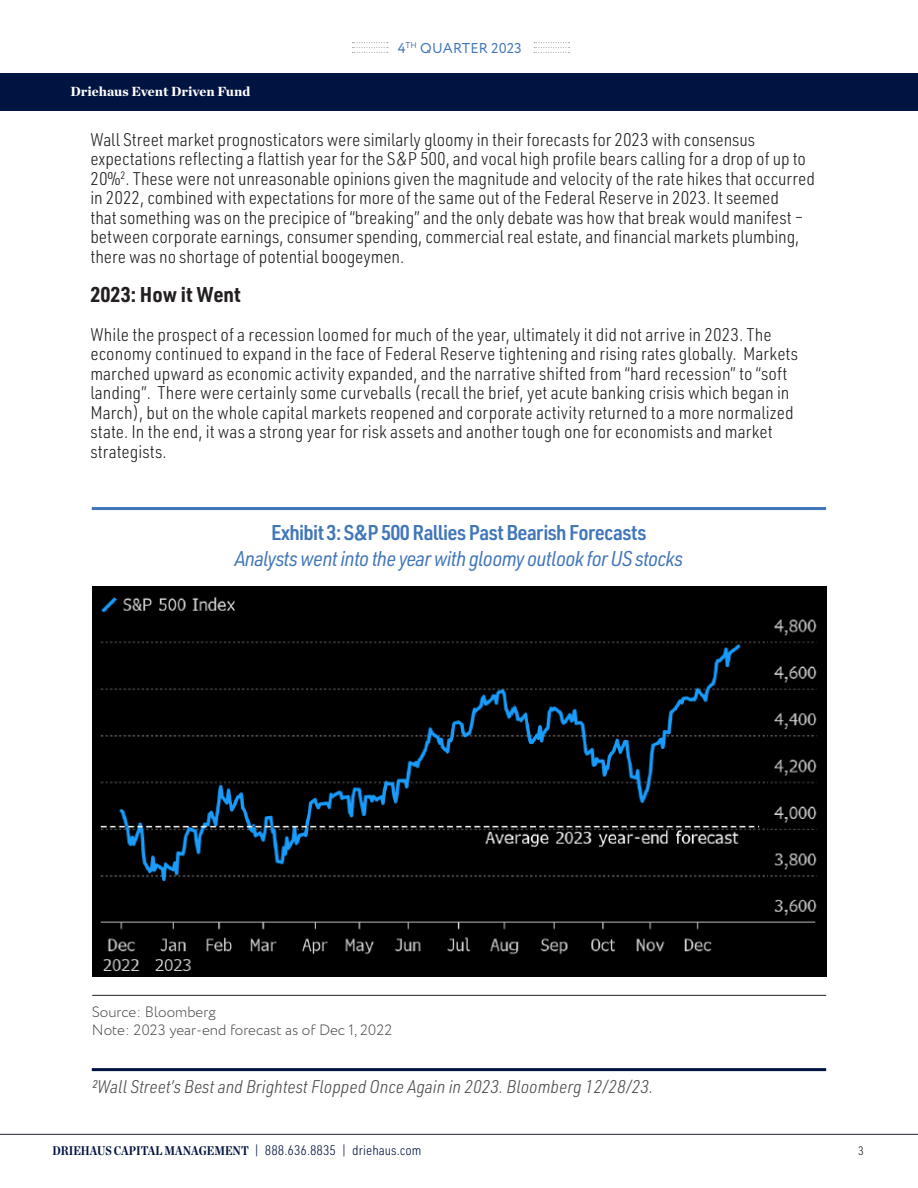
<style>
.page{position:relative;width:918px;height:1188px;background:#fff}
.page>*{position:absolute;margin:0;border:0;box-sizing:border-box;transform-origin:0 0}
.t1{font:italic 21px "URWDIN Semi Cond";letter-spacing:-.03em;color:#4176b9}
.t2{font:600 21px "URWDIN Semi Cond";letter-spacing:-.03em;color:#4176b9}
.t3{font:700 21px "URWDIN Semi Cond";color:#231f20}
.t4{font:300 18px/19.5px "URWDIN Semi Cond";color:#231f20}
.t5{font:italic 300 18px "URWDIN Semi Cond";color:#4b4c4d}
.t6{font:300 15px "Circe";color:#4b4c4d}
.t7{font:14.25px "Circe";letter-spacing:.01em;color:#4176b9}
.t8{font:300 13.5px "URWDIN Semi Cond";color:#001340}
.t9{font:900 13.5px "Chronicle Deck";color:#fff}
.t10{font:300 12px "URWDIN Semi Cond";color:#231f20}
.s1{font-family:"Chronicle Deck Cond";font-weight:700;font-size:12.75px}
</style>
<div class="page">
<svg style="left:352px;top:42px;width:36px;height:11px"></svg>
<svg style="left:534px;top:42px;width:36px;height:11px"></svg>
<div style="left:0;top:73px;width:918px;height:38px;background:#001441"></div>
<hr style="left:0;top:1134px;width:918px;height:1px;background:#1f2043">
<hr style="left:92px;top:507px;width:734px;height:3px;background:#4176b9">
<hr style="left:92px;top:995px;width:734px;height:1px;background:#231f20">
<img style="left:92px;top:587px;width:734px;height:389px">
<hr style="left:92px;top:1068px;width:734px;height:3px;background:#001441">
<p class="t7" style="left:398px;top:39px;width:126px">4<sup>TH</sup> QUARTER 2023</p>
<p class="t9" style="left:71px;top:80px;width:181px">Driehaus Event Driven Fund</p>
<p class="t4" style="left:90px;top:129px;width:726px">Wall Street market prognosticators were similarly gloomy in their forecasts for 2023 with consensus expectations reflecting a flattish year for the S&amp;P 500, and vocal high profile bears calling for a drop of up to 20%<sup>2</sup>. These were not unreasonable opinions given the magnitude and velocity of the rate hikes that occurred in 2022, combined with expectations for more of the same out of the Federal Reserve in 2023. It seemed<br>that something was on the precipice of “breaking” and the only debate was how that break would manifest – between corporate earnings, consumer spending, commercial real estate, and financial markets plumbing, there was no shortage of potential boogeymen.</p>
<p class="t3" style="left:90px;top:280px;width:152px">2023: How it Went</p>
<p class="t4" style="left:90px;top:324px;width:709px">While the prospect of a recession loomed for much of the year, ultimately it did not arrive in 2023. The economy continued to expand in the face of Federal Reserve tightening and rising rates globally. Markets marched upward as economic activity expanded, and the narrative shifted from “hard recession” to “soft landing”. There were certainly some curveballs (recall the brief, yet acute banking crisis which began in March), but on the whole capital markets reopened and corporate activity returned to a more normalized state. In the end, it was a strong year for risk assets and another tough one for economists and market strategists.</p>
<p class="t2" style="left:271px;top:519px;width:377px">Exhibit 3: S&amp;P 500 Rallies Past Bearish Forecasts</p>
<p class="t1" style="left:235px;top:544px;width:450px">Analysts went into the year with gloomy outlook for US stocks</p>
<p class="t6" style="left:92px;top:1002px;width:125px">Source: Bloomberg</p>
<p class="t6" style="left:92px;top:1020px;width:302px">Note: 2023 year-end forecast as of Dec 1, 2022</p>
<p class="t5" style="left:92px;top:1075px;width:563px">2Wall Street’s Best and Brightest Flopped Once Again in 2023. Bloomberg 12/28/23.</p>
<p class="t8" style="left:52px;top:1142px;width:371px"><span class="s1">DRIEHAUS CAPITAL MANAGEMENT</span> | 888.636.8835 | driehaus.com</p>
<p class="t10" style="left:858px;top:1143px;width:7px">3</p>
</div>
